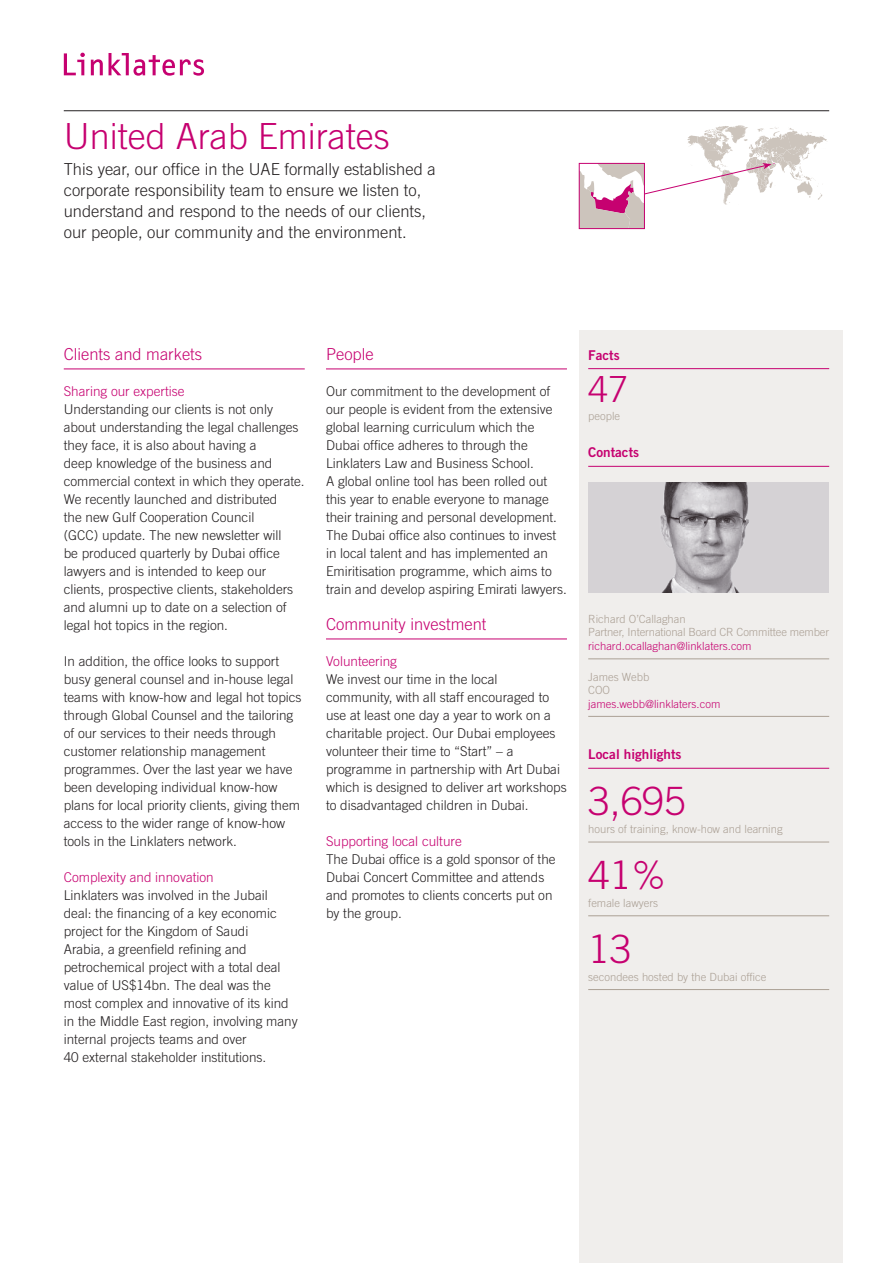
<style>
.page{position:relative;width:893px;height:1263px;background:#fff}
.page>*{position:absolute;margin:0;border:0;box-sizing:border-box;transform-origin:0 0}
.t1{font:300 39px "Trade Gothic";color:#c60170}
.t2{font:300 36px "Trade Gothic";color:#c60170}
.t3{font:300 16.5px/21px "Trade Gothic";color:#231f20}
.t4{font:300 16.5px "Trade Gothic";color:#c60170}
.t5{font:300 13.5px/18px "Trade Gothic";color:#231f20}
.t6{font:300 13.5px "Trade Gothic";color:#c60170}
.t7{font:13.5px "Trade Gothic Bold Two";color:#c60170}
.t8{font:300 11.25px/13.5px "Trade Gothic";color:#aba095}
.t9{font:300 11.25px "Trade Gothic";color:#c60170}
</style>
<div class="page">
<div style="left:579px;top:330px;width:264px;height:933px;background:#f0eeec"></div>
<hr style="left:64px;top:369px;width:241px;height:1px;background:#c60170">
<hr style="left:588px;top:368px;width:241px;height:1px;background:#c60170">
<hr style="left:326px;top:369px;width:241px;height:1px;background:#c60170">
<hr style="left:326px;top:639px;width:241px;height:1px;background:#c60170">
<hr style="left:588px;top:768px;width:241px;height:1px;background:#c60170">
<hr style="left:588px;top:842px;width:241px;height:1px;background:#aba095">
<hr style="left:588px;top:915px;width:241px;height:1px;background:#aba095">
<hr style="left:588px;top:989px;width:241px;height:1px;background:#aba095">
<hr style="left:588px;top:466px;width:241px;height:1px;background:#c60170">
<hr style="left:588px;top:658px;width:241px;height:1px;background:#aba095">
<hr style="left:588px;top:716px;width:241px;height:1px;background:#aba095">
<img style="left:588px;top:483px;width:241px;height:109px">
<hr style="left:64px;top:110px;width:765px;height:1px;background:#231f20">
<svg style="left:579px;top:125px;width:248px;height:102px"></svg>
<div style="left:579px;top:163px;width:66px;height:66px;border:1px solid #c60170"></div>
<svg style="left:64px;top:53px;width:21px;height:22px"></svg>
<svg style="left:91px;top:59px;width:12px;height:16px"></svg>
<svg style="left:109px;top:53px;width:95px;height:23px"></svg>
<h2 class="t2" style="left:64px;top:115px;width:328px">United Arab Emirates</h2>
<p class="t3" style="left:64px;top:158px;width:373px">This year, our office in the UAE formally established a corporate responsibility team to ensure we listen to, understand and respond to the needs of our clients, our people, our community and the environment.</p>
<p class="t4" style="left:64px;top:344px;width:140px">Clients and markets</p>
<p class="t6" style="left:64px;top:383px;width:122px">Sharing our expertise</p>
<p class="t5" style="left:64px;top:400px;width:242px">Understanding our clients is not only about understanding the legal challenges they face, it is also about having a<br>deep knowledge of the business and commercial context in which they operate.<br>We recently launched and distributed<br>the new Gulf Cooperation Council<br>(GCC) update. The new newsletter will<br>be produced quarterly by Dubai office lawyers and is intended to keep our clients, prospective clients, stakeholders and alumni up to date on a selection of legal hot topics in the region.</p>
<p class="t5" style="left:64px;top:652px;width:239px">In addition, the office looks to support busy general counsel and in-house legal teams with know-how and legal hot topics through Global Counsel and the tailoring of our services to their needs through customer relationship management programmes. Over the last year we have been developing individual know-how plans for local priority clients, giving them access to the wider range of know-how tools in the Linklaters network.</p>
<p class="t6" style="left:64px;top:869px;width:152px">Complexity and innovation</p>
<p class="t5" style="left:64px;top:886px;width:236px">Linklaters was involved in the Jubail deal: the financing of a key economic project for the Kingdom of Saudi<br>Arabia, a greenfield refining and petrochemical project with a total deal value of US$14bn. The deal was the most complex and innovative of its kind in the Middle East region, involving many internal projects teams and over<br>40 external stakeholder institutions.</p>
<p class="t4" style="left:326px;top:344px;width:49px">People</p>
<p class="t5" style="left:326px;top:382px;width:242px">Our commitment to the development of our people is evident from the extensive global learning curriculum which the Dubai office adheres to through the Linklaters Law and Business School.<br>A global online tool has been rolled out this year to enable everyone to manage their training and personal development.<br>The Dubai office also continues to invest in local talent and has implemented an Emiritisation programme, which aims to train and develop aspiring Emirati lawyers.</p>
<p class="t4" style="left:326px;top:614px;width:162px">Community investment</p>
<p class="t6" style="left:326px;top:653px;width:73px">Volunteering</p>
<p class="t5" style="left:326px;top:670px;width:242px">We invest our time in the local community, with all staff encouraged to use at least one day a year to work on a charitable project. Our Dubai employees volunteer their time to “Start” – a programme in partnership with Art Dubai which is designed to deliver art workshops to disadvantaged children in Dubai.</p>
<p class="t6" style="left:326px;top:833px;width:137px">Supporting local culture</p>
<p class="t5" style="left:326px;top:850px;width:231px">The Dubai office is a gold sponsor of the<br>Dubai Concert Committee and attends and promotes to clients concerts put on by the group.</p>
<p class="t7" style="left:588px;top:347px;width:33px">Facts</p>
<h2 class="t2" style="left:588px;top:368px;width:42px">47</h2>
<p class="t8" style="left:588px;top:409px;width:33px">people</p>
<p class="t7" style="left:588px;top:444px;width:52px">Contacts</p>
<p class="t8" style="left:588px;top:612px;width:242px">Richard O’Callaghan<br>Partner, International Board CR Committee member</p>
<p class="t9" style="left:588px;top:639px;width:165px">richard.ocallaghan@linklaters.com</p>
<p class="t8" style="left:588px;top:670px;width:63px">James Webb<br>COO</p>
<p class="t9" style="left:588px;top:697px;width:134px">james.webb@linklaters.com</p>
<p class="t7" style="left:588px;top:746px;width:95px">Local highlights</p>
<h1 class="t1" style="left:588px;top:778px;width:99px">3,695</h1>
<p class="t8" style="left:588px;top:822px;width:196px">hours of training, know-how and learning</p>
<h1 class="t1" style="left:588px;top:852px;width:80px">41%</h1>
<p class="t8" style="left:588px;top:896px;width:71px">female lawyers</p>
<h1 class="t1" style="left:588px;top:926px;width:45px">13</h1>
<p class="t8" style="left:588px;top:970px;width:180px">secondees hosted by the Dubai office</p>
</div>
